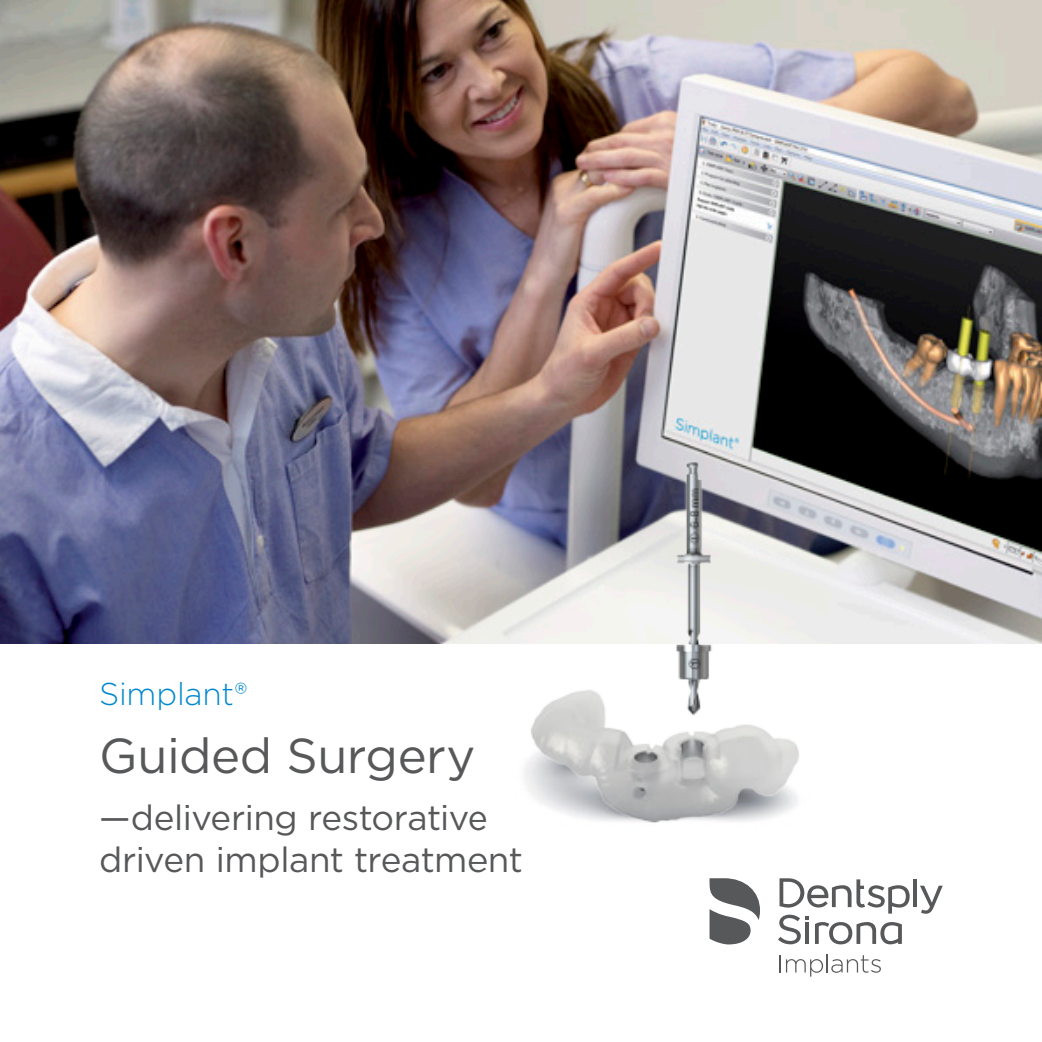
<style>
.page{position:relative;width:1042px;height:1042px;background:#fff}
.page>*{position:absolute;margin:0;border:0;box-sizing:border-box;transform-origin:0 0}
.t1{font:49px "Gotham";letter-spacing:-.01em;color:#57585a}
.t2{font:35px/42px "Gotham";letter-spacing:-.02em;color:#57585a}
.t3{font:300 31.5px "Gotham";letter-spacing:-.01em;color:#0088ce}
</style>
<div class="page">
<hr style="left:913px;top:879px;width:4px;height:28px;background:#57585a">
<svg style="left:920px;top:885px;width:23px;height:28px"></svg>
<svg style="left:778px;top:878px;width:131px;height:66px"></svg>
<svg style="left:709px;top:878px;width:51px;height:66px"></svg>
<svg style="left:779px;top:954px;width:102px;height:22px"></svg>
<img style="left:0;top:0;width:1042px;height:643px">
<img style="left:524px;top:690px;width:275px;height:133px">
<img style="left:671px;top:455px;width:44px;height:264px">
<p class="t3" style="left:99px;top:674px;width:150px">Simplant®</p>
<h1 class="t1" style="left:99px;top:724px;width:378px">Guided Surgery</h1>
<p class="t2" style="left:99px;top:796px;width:425px">—delivering restorative driven implant treatment</p>
</div>
